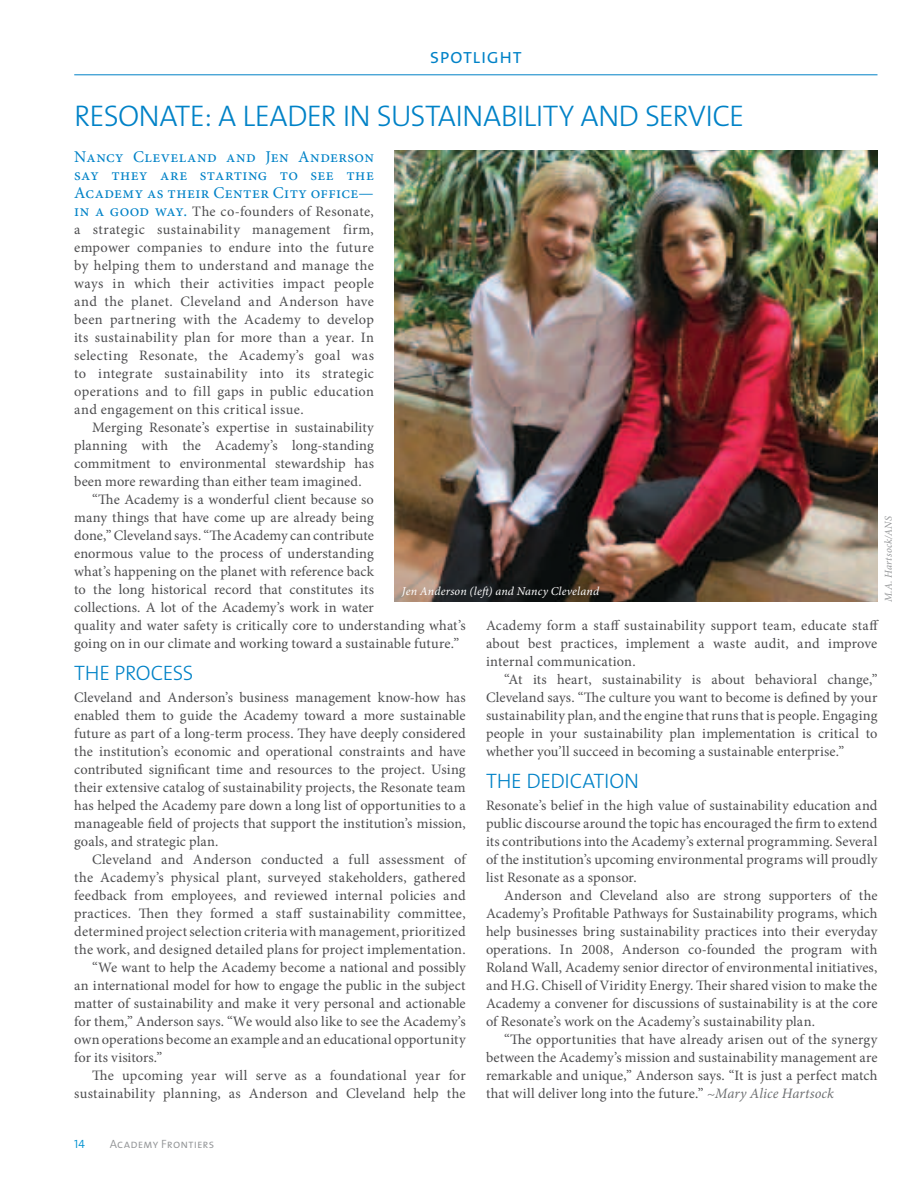
<style>
.page{position:relative;width:918px;height:1188px;background:#fff}
.page>*{position:absolute;margin:0;border:0;box-sizing:border-box;transform-origin:0 0}
.t1{font:300 30px "The Sans";letter-spacing:-.025em;color:#0082c7}
.t2{font:300 21px "The Sans";letter-spacing:-.01em;color:#0082c7}
.t3{font:21px "The Sans Semi Light Caps";letter-spacing:.01em;color:#0082c7}
.t4{font:16.5px/18px "Minion Pro";letter-spacing:.025em;color:#0082c7;text-align:justify}
.t5{font:14.4px/18px "Minion Pro";color:#4d4d4f;text-align:justify}
.t6{font:italic 12px "Minion Pro";letter-spacing:.015em;color:#fff}
.t7{font:12px "The Sans Semi Light Caps";letter-spacing:.015em;color:#949698}
.t8{font:12px "The Sans Semi Light Caps";color:#0092d0}
.t9{font:italic 10.5px "Minion Pro";letter-spacing:.015em;color:#949698}
.s1{font-family:"The Sans Light Caps";font-weight:400}
.s2{font-size:16.5px;color:#0082c7}
.s3{font-style:italic;color:#6d6f71}
</style>
<div class="page">
<hr style="left:74px;top:74px;width:804px;height:1px;background:#0082c7">
<img style="left:394px;top:150px;width:484px;height:452px">
<h2 class="t3" style="left:430px;top:39px;width:93px">spotlight</h2>
<h1 class="t1" style="left:74px;top:91px;width:672px"><span class="s1">RESONATE:</span> A LEADER IN SUSTAINAB ILITY AND SERVICE</h1>
<p class="t4" style="left:74px;top:148px;width:301px">Nancy Cleveland and Jen Anderson say they are starting to see the Academy as their Center City office—</p>
<p class="t5" style="left:74px;top:202px;width:301px"><span class="s2">in a good way.</span> The co-founders of Resonate, a strategic sustainability management firm, empower companies to endure into the future by helping them to understand and manage the ways in which their activities impact people and the planet. Cleveland and Anderson have been partnering with the Academy to develop its sustainability plan for more than a year. In selecting Resonate, the Academy’s goal was to integrate sustainability into its strategic operations and to fill gaps in public education and engagement on this critical issue.</p>
<p class="t5" style="left:92px;top:418px;width:283px">Merging Resonate’s expertise in sustainability</p>
<p class="t5" style="left:74px;top:436px;width:301px">planning with the Academy’s long-standing</p>
<p class="t5" style="left:74px;top:454px;width:301px">commitment to environmental stewardship has</p>
<p class="t5" style="left:74px;top:472px;width:289px">been more rewarding than either team imagined.</p>
<p class="t5" style="left:92px;top:490px;width:283px">“The Academy is a wonderful client because so</p>
<p class="t5" style="left:74px;top:508px;width:301px">many things that have come up are already being</p>
<p class="t5" style="left:74px;top:526px;width:301px">done,” Cleveland says. “The Academy can contribute</p>
<p class="t5" style="left:74px;top:544px;width:301px">enormous value to the process of understanding</p>
<p class="t5" style="left:74px;top:562px;width:301px">what’s happening on the planet with reference back</p>
<p class="t5" style="left:74px;top:580px;width:301px">to the long historical record that constitutes its</p>
<p class="t5" style="left:74px;top:598px;width:301px">collections. A lot of the Academy’s work in water</p>
<p class="t5" style="left:74px;top:616px;width:393px">quality and water safety is critically core to understanding what’s</p>
<p class="t5" style="left:74px;top:634px;width:386px">going on in our climate and working toward a sustainable future.”</p>
<h2 class="t2" style="left:74px;top:656px;width:121px">THE PROCESS</h2>
<p class="t5" style="left:74px;top:688px;width:393px">Cleveland and Anderson’s business management know-how has enabled them to guide the Academy toward a more sustainable future as part of a long-term process. They have deeply considered the institution’s economic and operational constraints and have contributed significant time and resources to the project. Using their extensive catalog of sustainability projects, the Resonate team has helped the Academy pare down a long list of opportunities to a manageable field of projects that support the institution’s mission, goals, and strategic plan.</p>
<p class="t5" style="left:92px;top:850px;width:376px">Cleveland and Anderson conducted a full assessment of</p>
<p class="t5" style="left:74px;top:868px;width:393px">the Academy’s physical plant, surveyed stakeholders, gathered</p>
<p class="t5" style="left:74px;top:886px;width:393px">feedback from employees, and reviewed internal policies and</p>
<p class="t5" style="left:74px;top:904px;width:393px">practices. Then they formed a staff sustainability committee,</p>
<p class="t5" style="left:74px;top:922px;width:393px">determined project selection criteria with management, prioritized</p>
<p class="t5" style="left:74px;top:940px;width:393px">the work, and designed detailed plans for project implementation.</p>
<p class="t5" style="left:92px;top:958px;width:375px">“We want to help the Academy become a national and possibly</p>
<p class="t5" style="left:74px;top:976px;width:393px">an international model for how to engage the public in the subject</p>
<p class="t5" style="left:74px;top:994px;width:393px">matter of sustainability and make it very personal and actionable</p>
<p class="t5" style="left:74px;top:1012px;width:393px">for them,” Anderson says. “We would also like to see the Academy’s</p>
<p class="t5" style="left:74px;top:1030px;width:393px">own operations become an example and an educational opportunity</p>
<p class="t5" style="left:74px;top:1048px;width:90px">for its visitors.”</p>
<p class="t5" style="left:92px;top:1066px;width:375px">The upcoming year will serve as a foundational year for</p>
<p class="t5" style="left:74px;top:1084px;width:393px">sustainability planning, as Anderson and Cleveland help the</p>
<p class="t9" style="left:881px;top:602px;width:87px;rotate:-90deg">M.A. Hartsock/ANS</p>
<p class="t6" style="left:402px;top:583px;width:199px">Jen Anderson (left) and Nancy Cleveland</p>
<p class="t5" style="left:486px;top:616px;width:394px">Academy form a staff sustainability support team, educate staff about best practices, implement a waste audit, and improve internal communication.</p>
<p class="t5" style="left:486px;top:670px;width:393px;text-indent:18px">“At its heart, sustainability is about behavioral change,” Cleveland says. “The culture you want to become is defined by your sustainability plan, and the engine that runs that is people. Engaging people in your sustainability plan implementation is critical to whether you’ll succeed in becoming a sustainable enterprise.”</p>
<h2 class="t2" style="left:486px;top:764px;width:155px">THE DEDICATION</h2>
<p class="t5" style="left:486px;top:796px;width:393px">Resonate’s belief in the high value of sustainability education and public discourse around the topic has encouraged the firm to extend its contributions into the Academy’s external programming. Several of the institution’s upcoming environmental programs will proudly list Resonate as a sponsor.</p>
<p class="t5" style="left:486px;top:886px;width:393px;text-indent:18px">Anderson and Cleveland also are strong supporters of the Academy’s Profitable Pathways for Sustainability programs, which help businesses bring sustainability practices into their everyday operations. In 2008, Anderson co-founded the program with Roland Wall, Academy senior director of environmental initiatives, and H.G. Chisell of Viridity Energy. Their shared vision to make the Academy a convener for discussions of sustainability is at the core of Resonate’s work on the Academy’s sustainability plan.</p>
<p class="t5" style="left:486px;top:1030px;width:393px;text-indent:18px">“The opportunities that have already arisen out of the synergy between the Academy’s mission and sustainability management are remarkable and unique,” Anderson says. “It is just a perfect match that will deliver long into the future.” <span class="s3">~Mary Alice Hartsock</span></p>
<p class="t8" style="left:74px;top:1134px;width:12px">14</p>
<p class="t7" style="left:110px;top:1134px;width:106px">Academy Frontiers</p>
</div>
